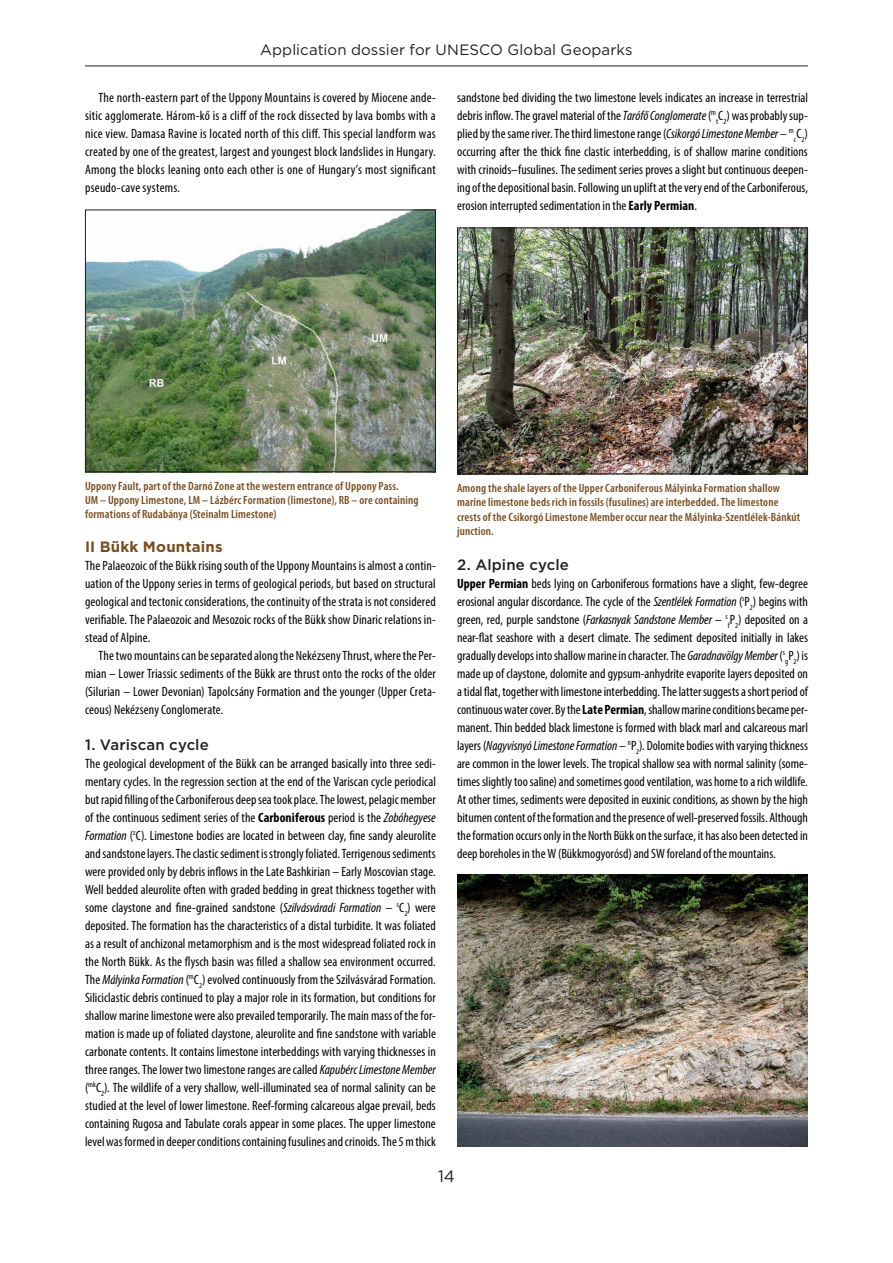
<style>
.page{position:relative;width:893px;height:1263px;background:#fff}
.page>*{position:absolute;margin:0;border:0;box-sizing:border-box;transform-origin:0 0}
.t1{font:16.5px "Gotham";color:#231f20}
.t2{font:15px "Gotham";letter-spacing:.005em;color:#231f20}
.Alcím4{font:500 15px "Gotham";letter-spacing:.005em;color:#231f20}
.Alcím3{font:700 15px "Gotham";letter-spacing:.015em;color:#794c1f}
.Szöveg_bekezdés_nélk{font:condensed 13.5px/18px "Myriad Pro";letter-spacing:.005em;color:#000;text-align:justify}
.Szöveg_bekezdéssel{font:condensed 13.5px/18px "Myriad Pro";letter-spacing:.015em;color:#000;text-align:justify}
.kepfelirat_8{font:600 condensed 12px/14.4px "Myriad Pro";letter-spacing:.015em;color:#794c1f}
.Szöveg_bekezdés_nélk-2{font:condensed 7.8px "Myriad Pro";color:#000}
.s1{font-style:italic}
.s2{font-weight:700}
</style>
<div class="page">
<hr style="left:85px;top:66px;width:723px;height:1px;background:#231f20">
<img style="left:87px;top:212px;width:347px;height:258px">
<div style="left:85px;top:210px;width:351px;height:262px;border:1px solid #231f20"></div>
<img style="left:459px;top:230px;width:347px;height:242px">
<div style="left:457px;top:228px;width:351px;height:246px;border:1px solid #231f20"></div>
<img style="left:457px;top:874px;width:351px;height:272px">
<p class="t2" style="left:260px;top:40px;width:374px">Application dossier for UNESCO Global Geoparks</p>
<p class="Szöveg_bekezdéssel" style="left:85px;top:88px;width:352px;text-indent:14px">The north-eastern part of the Uppony Mountains is covered by Miocene ande&shy;sitic agglomerate. Három-kő is a cliff of the rock dissected by lava bombs with a nice view. Damasa Ravine is located north of this cliff. This special landform was created by one of the greatest, largest and youngest block landslides in Hungary.<br>Among the blocks leaning onto each other is one of Hungary’s most significant pseudo-cave systems.</p>
<p class="Szöveg_bekezdés_nélk" style="left:457px;top:88px;width:352px">sandstone bed dividing the two limestone levels indicates an increase in terrestrial debris inflow. The gravel material of the <span class="s1">Tarófő Conglomerate</span> (<sup>m</sup><sub>t</sub>C<sub>2</sub>) was probably sup&shy;plied by the same river. The third limestone range (<span class="s1">Csikorgó Limestone Member</span> – <sup>m</sup></p>
<p class="Szöveg_bekezdés_nélk-2" style="left:794px;top:135px;width:16px">c<sup>C</sup>2<sup>)</sup></p>
<p class="Szöveg_bekezdés_nélk" style="left:457px;top:142px;width:352px">occurring after the thick fine clastic interbedding, is of shallow marine conditions with crinoids–fusulines. The sediment series proves a slight but continuous deepen&shy;ing of the depositional basin. Following un uplift at the very end of the Carboniferous, erosion interrupted sedimentation in the <span class="s2">Early Permian</span>.</p>
<p class="kepfelirat_8" style="left:85px;top:479px;width:335px">Uppony Fault, part of the Darnó Zone at the western entrance of Uppony Pass.<br>UM – Uppony Limestone, LM – Lázbérc Formation (limestone), RB – ore containing formations of Rudabánya (Steinalm Limestone)</p>
<p class="Alcím3" style="left:85px;top:536px;width:139px">II Bükk Mountains</p>
<p class="Szöveg_bekezdés_nélk" style="left:85px;top:556px;width:352px">The Palaeozoic of the Bükk rising south of the Uppony Mountains is almost a contin&shy;uation of the Uppony series in terms of geological periods, but based on structural geological and tectonic considerations, the continuity of the strata is not considered verifiable. The Palaeozoic and Mesozoic rocks of the Bükk show Dinaric relations in&shy;stead of Alpine.</p>
<p class="Szöveg_bekezdéssel" style="left:85px;top:646px;width:352px;text-indent:14px">The two mountains can be separated along the Nekézseny Thrust, where the Per&shy;mian – Lower Triassic sediments of the Bükk are thrust onto the rocks of the older (Silurian – Lower Devonian) Tapolcsány Formation and the younger (Upper Creta&shy;ceous) Nekézseny Conglomerate.</p>
<p class="Alcím4" style="left:85px;top:734px;width:125px">1. Variscan cycle</p>
<p class="Szöveg_bekezdés_nélk" style="left:85px;top:754px;width:352px">The geological development of the Bükk can be arranged basically into three sedi&shy;mentary cycles. In the regression section at the end of the Variscan cycle periodical but rapid filling of the Carboniferous deep sea took place. The lowest, pelagic member of the continuous sediment series of the <span class="s2">Carboniferous</span> period is the <span class="s1">Zobóhegyese Formation</span> (<sup>z</sup>C). Limestone bodies are located in between clay, fine sandy aleurolite and sandstone layers. The clastic sediment is strongly foliated. Terrigenous sediments were provided only by debris inflows in the Late Bashkirian – Early Moscovian stage.<br>Well bedded aleurolite often with graded bedding in great thickness together with some claystone and fine-grained sandstone (<span class="s1">Szilvásváradi Formation</span> – <sup>s</sup>C<sub>2</sub>) were deposited. The formation has the characteristics of a distal turbidite. It was foliated as a result of anchizonal metamorphism and is the most widespread foliated rock in the North Bükk. As the flysch basin was filled a shallow sea environment occurred.<br>The <span class="s1">Mályinka Formation</span> (<sup>m</sup>C<sub>2</sub>) evolved continuously from the Szilvásvárad Formation.<br>Siliciclastic debris continued to play a major role in its formation, but conditions for shallow marine limestone were also prevailed temporarily. The main mass of the for&shy;mation is made up of foliated claystone, aleurolite and fine sandstone with variable carbonate contents. It contains limestone interbeddings with varying thicknesses in three ranges. The lower two limestone ranges are called <span class="s1">Kapubérc Limestone Member </span>(<sup>mk</sup>C<sub>2</sub>). The wildlife of a very shallow, well-illuminated sea of normal salinity can be studied at the level of lower limestone. Reef-forming calcareous algae prevail, beds containing Rugosa and Tabulate corals appear in some places. The upper limestone level was formed in deeper conditions containing fusulines and crinoids. The 5 m thick</p>
<p class="kepfelirat_8" style="left:457px;top:481px;width:345px">Among the shale layers of the Upper Carboniferous Mályinka Formation shallow marine limestone beds rich in fossils (fusulines) are interbedded. The limestone crests of the Csikorgó Limestone Member occur near the Mályinka-Szentlélek-Bánkút junction.</p>
<p class="Alcím4" style="left:457px;top:554px;width:113px">2. Alpine cycle</p>
<p class="Szöveg_bekezdés_nélk" style="left:457px;top:574px;width:352px"><span class="s2">Upper Permian</span> beds lying on Carboniferous formations have a slight, few-degree erosional angular discordance. The cycle of the <span class="s1">Szentlélek Formation</span> (<sup>s</sup>P<sub>2</sub>) begins with green, red, purple sandstone (<span class="s1">Farkasnyak Sandstone Member</span> – <sup>s</sup><sub>f</sub>P<sub>2</sub>) deposited on a near-flat seashore with a desert climate. The sediment deposited initially in lakes gradually develops into shallow marine in character. The <span class="s1">Garadnavölgy Member</span> (<sup>s</sup><sub>g</sub>P<sub>2</sub>) is made up of claystone, dolomite and gypsum-anhydrite evaporite layers deposited on a tidal flat, together with limestone interbedding. The latter suggests a short period of continuous water cover. By the <span class="s2">Late Permian</span>, shallow marine conditions became per&shy;manent. Thin bedded black limestone is formed with black marl and calcareous marl layers (<span class="s1">Nagyvisnyó Limestone Formation</span> – <sup>n</sup>P<sub>2</sub>). Dolomite bodies with varying thickness are common in the lower levels. The tropical shallow sea with normal salinity (some&shy;times slightly too saline) and sometimes good ventilation, was home to a rich wildlife.<br>At other times, sediments were deposited in euxinic conditions, as shown by the high bitumen content of the formation and the presence of well-preserved fossils. Although the formation occurs only in the North Bükk on the surface, it has also been detected in deep boreholes in the W (Bükkmogyorósd) and SW foreland of the mountains.</p>
<p class="t1" style="left:438px;top:1166px;width:18px">14</p>
</div>
